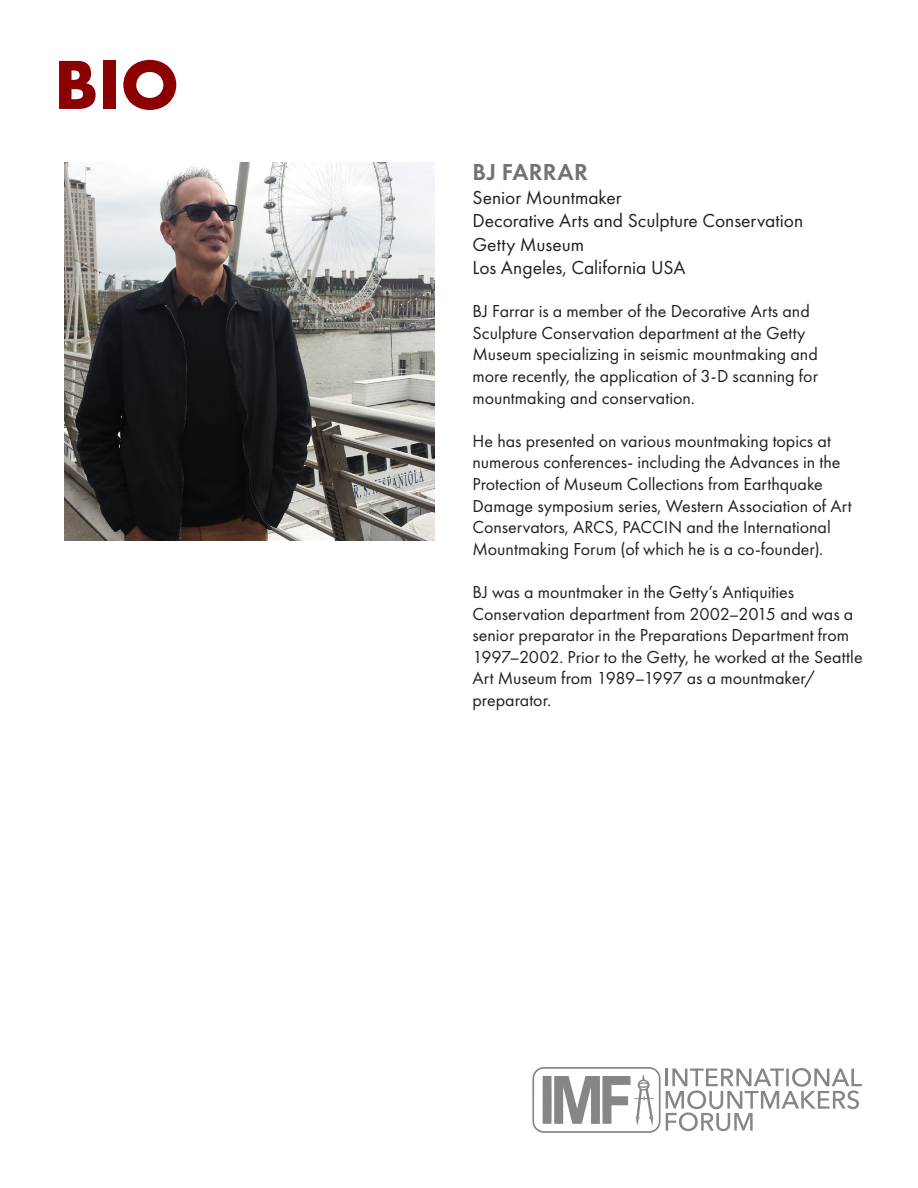
<style>
.page{position:relative;width:918px;height:1188px;background:#fff}
.page>*{position:absolute;margin:0;border:0;box-sizing:border-box;transform-origin:0 0}
.t1{font:700 72px "Futura PT";color:#8b0000}
.t2{font:600 24px "Futura PT";letter-spacing:.015em;color:#707375}
.t3{font:19.5px/23.4px "Futura PT";color:#231f20}
.t4{font:18px/21.6px "Futura PT";color:#231f20}
</style>
<div class="page">
<svg style="left:532px;top:1067px;width:330px;height:66px"></svg>
<img style="left:65px;top:162px;width:370px;height:378px">
<h1 class="t1" style="left:54px;top:38px;width:127px">BIO</h1>
<h2 class="t2" style="left:473px;top:157px;width:117px">BJ FARRAR</h2>
<p class="t3" style="left:472px;top:185px;width:332px">Senior Mountmaker<br>Decorative Arts and Sculpture Conservation<br>Getty Museum<br>Los Angeles, California USA</p>
<p class="t4" style="left:472px;top:300px;width:347px">BJ Farrar is a member of the Decorative Arts and Sculpture Conservation department at the Getty Museum specializing in seismic mountmaking and more recently, the application of 3-D scanning for mountmaking and conservation.</p>
<p class="t4" style="left:472px;top:430px;width:381px">He has presented on various mountmaking topics at numerous conferences- including the Advances in the Protection of Museum Collections from Earthquake Damage symposium series, Western Association of Art Conservators, ARCS, PACCIN and the International Mountmaking Forum (of which he is a co-founder).</p>
<p class="t4" style="left:472px;top:581px;width:392px">BJ was a mountmaker in the Getty’s Antiquities Conservation department from 2002–2015 and was a senior preparator in the Preparations Department from 1997–2002. Prior to the Getty, he worked at the Seattle Art Museum from 1989–1997 as a mountmaker/ preparator.</p>
</div>
